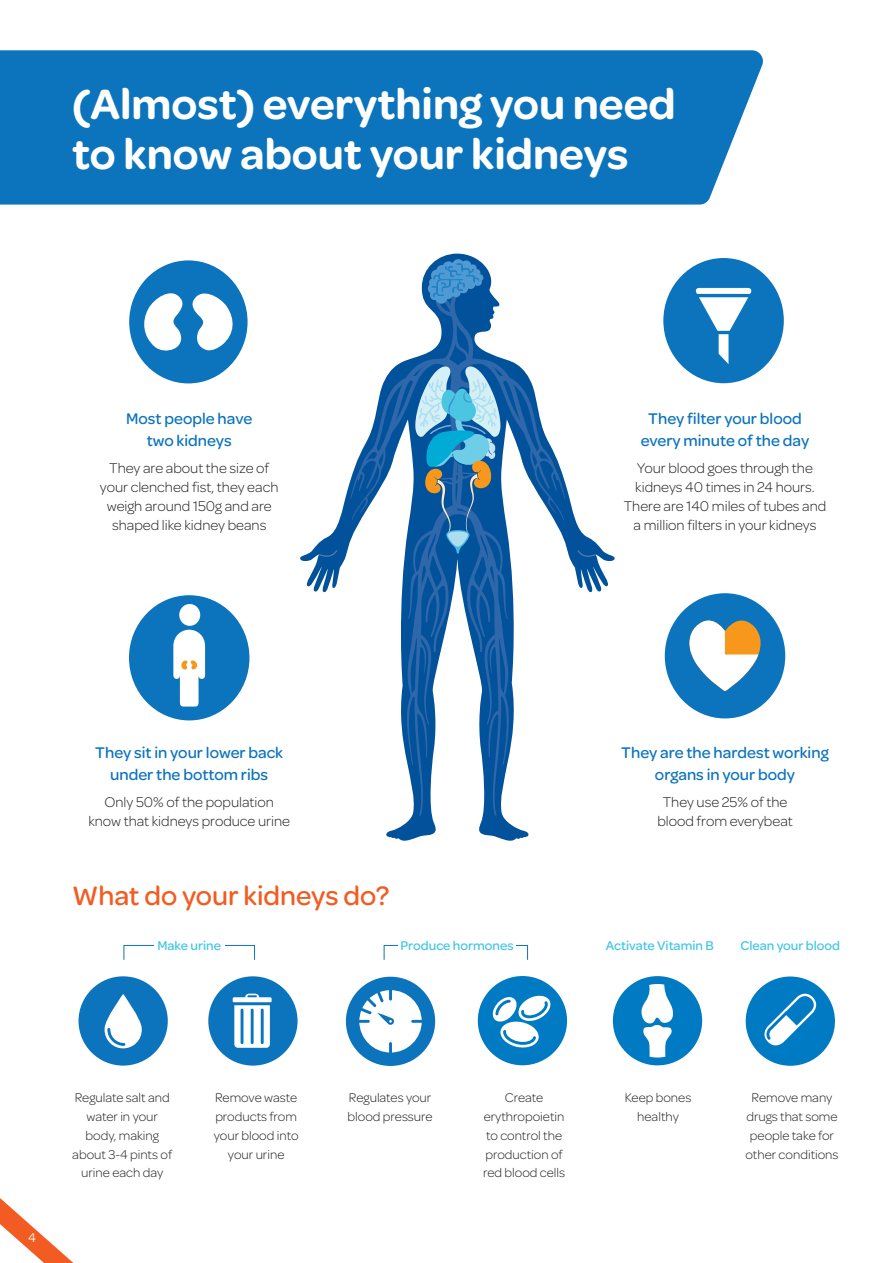
<style>
.page{position:relative;width:893px;height:1263px;background:#fff}
.page>*{position:absolute;margin:0;border:0;box-sizing:border-box;transform-origin:0 0}
.t1{font:600 45px/49.5px "Omnes";color:#fff}
.t2{font:500 28.5px "Omnes";color:#f25b21}
.t3{font:500 16.5px/22.5px "Omnes";color:#0c74bc;text-align:center}
.t4{font:300 15px/18.8px "Omnes";color:#231f20;text-align:center}
.t5{font:300 13.5px/18.8px "Omnes";color:#231f20;text-align:center}
.t6{font:500 13.5px "Omnes";color:#41c5e5}
.t7{font:13.5px "Omnes";color:#fff}
</style>
<div class="page">
<svg style="left:300px;top:254px;width:315px;height:587px"></svg>
<svg style="left:350px;top:289px;width:215px;height:527px"></svg>
<svg style="left:428px;top:259px;width:56px;height:45px;background:#3480bf"></svg>
<svg style="left:319px;top:550px;width:18px;height:7px"></svg>
<svg style="left:578px;top:550px;width:18px;height:7px"></svg>
<svg style="left:415px;top:355px;width:86px;height:198px;background:#4286b3"></svg>
<div style="left:0;top:50px;width:763px;height:155px;background:#0c74bc"></div>
<div style="left:129px;top:260px;width:119px;height:123px;background:#0c74bc;border-radius:50%"></div>
<svg style="left:144px;top:293px;width:89px;height:58px"></svg>
<div style="left:663px;top:258px;width:121px;height:125px;background:#0c74bc;border-radius:50%"></div>
<svg style="left:695px;top:288px;width:57px;height:76px"></svg>
<hr style="left:698px;top:331px;width:48px;height:3px;background:#0c74bc;border-radius:2px">
<hr style="left:689px;top:294px;width:66px;height:3px;background:#0c74bc;border-radius:2px">
<div style="left:665px;top:593px;width:120px;height:125px;background:#0c74bc;border-radius:50%"></div>
<svg style="left:689px;top:620px;width:72px;height:71px"></svg>
<div style="left:129px;top:595px;width:120px;height:125px;background:#0c74bc;border-radius:50%"></div>
<div style="left:179px;top:604px;width:21px;height:22px;background:#fff;border-radius:50%"></div>
<svg style="left:173px;top:630px;width:32px;height:76px"></svg>
<div style="left:79px;top:976px;width:89px;height:89px;background:#0c74bc;border-radius:50%"></div>
<svg style="left:105px;top:994px;width:37px;height:54px"></svg>
<div style="left:208px;top:976px;width:90px;height:89px;background:#0c74bc;border-radius:50%"></div>
<svg style="left:234px;top:994px;width:36px;height:54px"></svg>
<div style="left:233px;top:997px;width:39px;height:6px;background:#fff"></div>
<hr style="left:227px;top:1002px;width:50px;height:3px;background:#0c74bc">
<hr style="left:251px;top:1009px;width:3px;height:35px;background:#0c74bc">
<hr style="left:261px;top:1009px;width:3px;height:35px;background:#0c74bc">
<hr style="left:241px;top:1009px;width:2px;height:35px;background:#0c74bc">
<div style="left:346px;top:977px;width:89px;height:89px;background:#0c74bc;border-radius:50%"></div>
<div style="left:359px;top:990px;width:63px;height:62px;background:#fff;border-radius:50%"></div>
<svg style="left:411px;top:1020px;width:11px;height:3px"></svg>
<svg style="left:389px;top:1042px;width:3px;height:10px"></svg>
<svg style="left:358px;top:989px;width:36px;height:36px"></svg>
<div style="left:478px;top:976px;width:89px;height:89px;background:#007ac2;border-radius:50%"></div>
<svg style="left:492px;top:995px;width:59px;height:53px"></svg>
<div style="left:613px;top:976px;width:89px;height:89px;background:#007ac2;border-radius:50%"></div>
<svg style="left:641px;top:984px;width:32px;height:73px"></svg>
<div style="left:746px;top:976px;width:89px;height:90px;background:#007ac2;border-radius:50%"></div>
<svg style="left:764px;top:994px;width:53px;height:51px"></svg>
<div style="left:124px;top:945px;width:131px;height:15px;border:1px solid #0c74bc"></div>
<div style="left:154px;top:930px;width:70px;height:19px;background:#fff"></div>
<svg style="left:0;top:1198px;width:74px;height:65px"></svg>
<h1 class="t1" style="left:72px;top:80px;width:605px">(Almost) everything you need to know about your kidneys</h1>
<p class="t3" style="left:126px;top:407px;width:128px">Most people have two kidneys</p>
<p class="t4" style="left:100px;top:459px;width:180px">They are about the size of your clenched fist, they each weigh around 150g and are shaped like kidney beans</p>
<p class="t3" style="left:641px;top:407px;width:170px">They filter your blood every minute of the day</p>
<p class="t4" style="left:624px;top:459px;width:204px">Your blood goes through the kidneys 40 times in 24 hours.<br>There are 140 miles of tubes and a million filters in your kidneys</p>
<p class="t3" style="left:95px;top:741px;width:189px">They sit in your lower back under the bottom ribs</p>
<p class="t4" style="left:88px;top:793px;width:203px">Only 50% of the population know that kidneys produce urine</p>
<h2 class="t2" style="left:72px;top:879px;width:319px">What do your kidneys do?</h2>
<p class="t6" style="left:157px;top:937px;width:65px">Make urine</p>
<p class="t6" style="left:401px;top:937px;width:115px">Produce hormones</p>
<p class="t3" style="left:621px;top:741px;width:209px">They are the hardest working organs in your body</p>
<p class="t4" style="left:657px;top:793px;width:137px">They use 25% of the blood from everybeat</p>
<p class="t6" style="left:606px;top:937px;width:109px">Activate Vitamin B</p>
<p class="t6" style="left:741px;top:937px;width:101px">Clean your blood</p>
<p class="t7" style="left:28px;top:1230px;width:9px">4</p>
<p class="t5" style="left:72px;top:1088px;width:101px">Regulate salt and water in your body, making about 3-4 pints of urine each day</p>
<p class="t5" style="left:214px;top:1088px;width:86px">Remove waste products from your blood into your urine</p>
<p class="t5" style="left:348px;top:1088px;width:87px;text-align:left">Regulates your blood pressure</p>
<p class="t5" style="left:483px;top:1088px;width:83px">Create erythropoietin to control the production of red blood cells</p>
<p class="t5" style="left:625px;top:1088px;width:68px">Keep bones healthy</p>
<p class="t5" style="left:745px;top:1088px;width:95px">Remove many drugs that some people take for other conditions</p>
</div>
